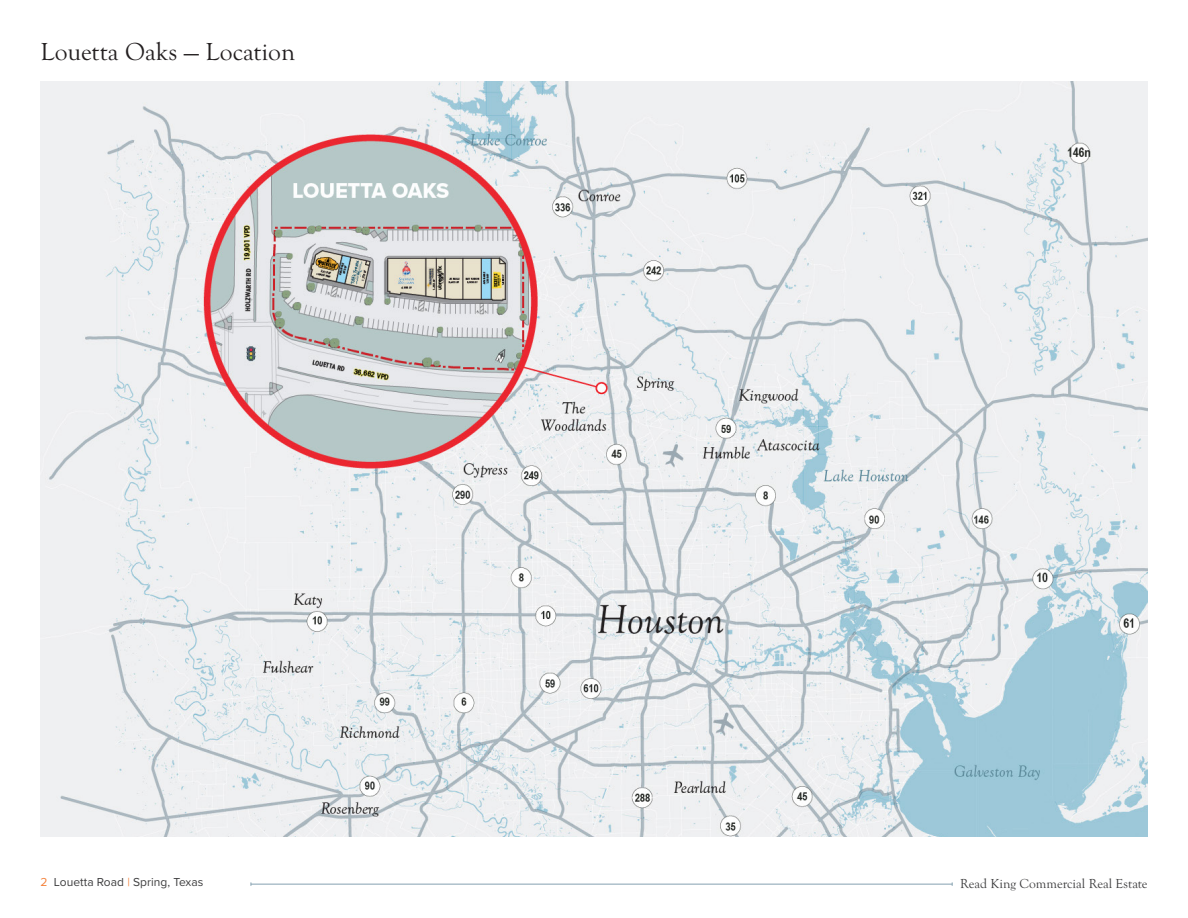
<style>
.page{position:relative;width:1188px;height:918px;background:#fff}
.page>*{position:absolute;margin:0;border:0;box-sizing:border-box;transform-origin:0 0}
.t1{font:25.5px "Goudy Old Sty";color:#231f20}
.t2{font:13.5px "Goudy Old Sty";color:#3e3e3f}
.t3{font:12px "Proxima Nova";letter-spacing:.005em;color:#3e3e3f}
.s1{color:#f4813a}
</style>
<div class="page">
<img style="left:40px;top:81px;width:1108px;height:756px">
<hr style="left:251px;top:884px;width:701px;height:1px;background:#85a1b0">
<p class="t1" style="left:40px;top:38px;width:256px">Louetta Oaks — Location</p>
<p class="t3" style="left:40px;top:873px;width:164px"><span class="s1">2</span> Louetta Road <span class="s1">|</span> Spring, Texas</p>
<p class="t2" style="left:960px;top:876px;width:189px">Read King Commercial Real Estate</p>
</div>
